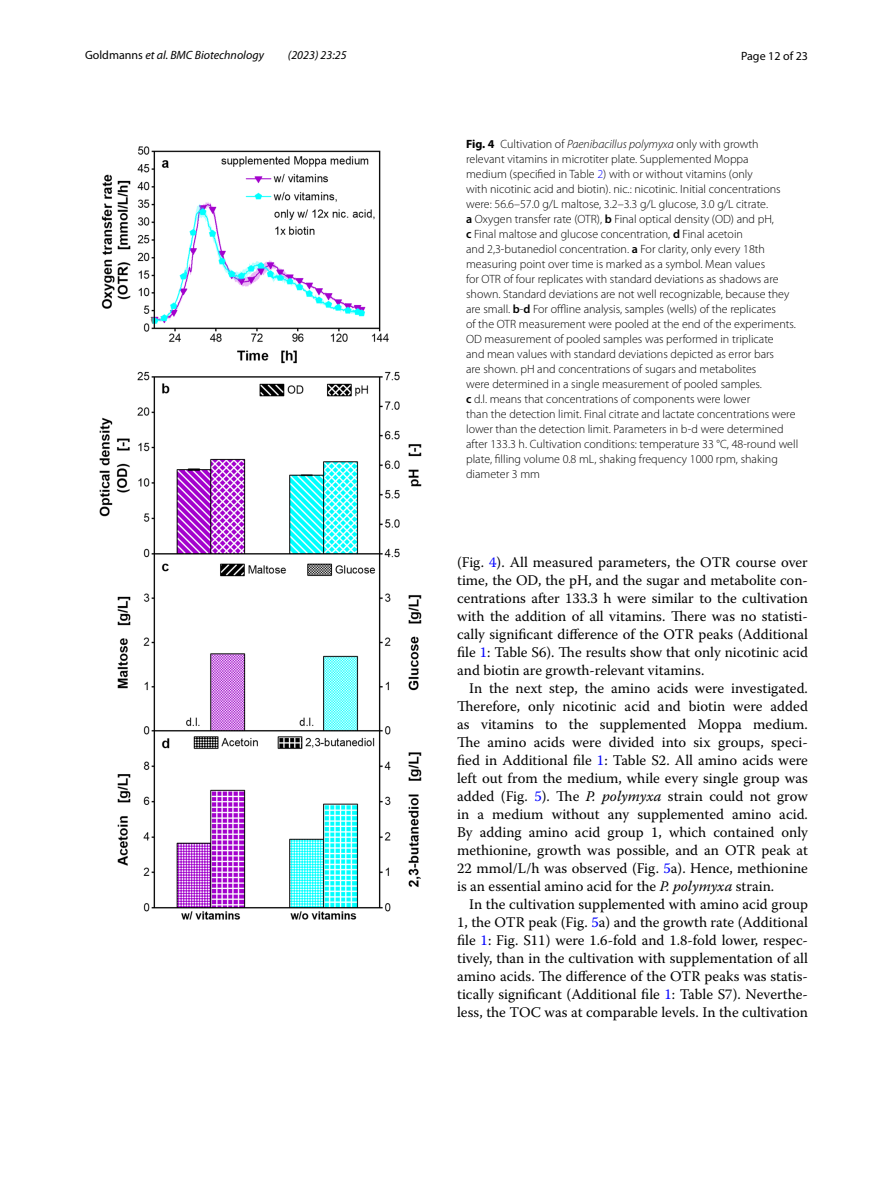
<style>
.page{position:relative;width:893px;height:1187px;background:#fff}
.page>*{position:absolute;margin:0;border:0;box-sizing:border-box;transform-origin:0 0}
.t1{font:14.7px/18px "Warnock Pro";color:#000;text-align:justify}
.t2{font:300 12px/15px "Myriad Pro";color:#000}
.t3{font:italic 12px "Myriad Pro";color:#000}
.t4{font:12px "Myriad Pro";color:#000}
.s1{font-style:normal}
.s2{font-weight:700}
.s3{font-style:italic}
.s4{color:#00f}
.s5{font-weight:600}
</style>
<div class="page">
<img style="left:100px;top:146px;width:321px;height:773px">
<p class="t3" style="left:85px;top:48px;width:180px"><span class="s1">Goldmanns</span> et al. BMC Biotechnology</p>
<p class="t3" style="left:288px;top:48px;width:60px">(2023) 23:25</p>
<p class="t4" style="left:741px;top:48px;width:68px">Page 12 of 23</p>
<p class="t2" style="left:466px;top:137px;width:334px"><span class="s2">Fig. 4</span> Cultivation of <span class="s3">Paenibacillus polymyxa</span> only with growth relevant vitamins in microtiter plate. Supplemented Moppa<br>medium (specified in Table <span class="s4">2</span>) with or without vitamins (only<br>with nicotinic acid and biotin). nic.: nicotinic. Initial concentrations were: 56.6–57.0 g/L maltose, 3.2–3.3 g/L glucose, 3.0 g/L citrate.<br><span class="s5">a</span> Oxygen transfer rate (OTR), <span class="s5">b</span> Final optical density (OD) and pH,<br><span class="s5">c</span> Final maltose and glucose concentration, <span class="s5">d</span> Final acetoin<br>and 2,3-butanediol concentration. <span class="s5">a</span> For clarity, only every 18th measuring point over time is marked as a symbol. Mean values<br>for OTR of four replicates with standard deviations as shadows are shown. Standard deviations are not well recognizable, because they are small. <span class="s5">b</span>-<span class="s5">d</span> For offline analysis, samples (wells) of the replicates<br>of the OTR measurement were pooled at the end of the experiments.<br>OD measurement of pooled samples was performed in triplicate<br>and mean values with standard deviations depicted as error bars<br>are shown. pH and concentrations of sugars and metabolites<br>were determined in a single measurement of pooled samples.<br><span class="s5">c</span> d.l. means that concentrations of components were lower<br>than the detection limit. Final citrate and lactate concentrations were lower than the detection limit. Parameters in b-d were determined after 133.3 h. Cultivation conditions: temperature 33 °C, 48-round well plate, filling volume 0.8 mL, shaking frequency 1000 rpm, shaking diameter 3 mm</p>
<p class="t1" style="left:457px;top:552px;width:352px">(Fig. <span class="s4">4</span>). All measured parameters, the OTR course over time, the OD, the pH, and the sugar and metabolite con&shy;centrations after 133.3 h were similar to the cultivation with the addition of all vitamins. There was no statisti&shy;cally significant difference of the OTR peaks (Additional file <span class="s4">1</span>: Table S6). The results show that only nicotinic acid and biotin are growth-relevant vitamins.</p>
<p class="t1" style="left:457px;top:678px;width:352px;text-indent:12px">In the next step, the amino acids were investigated.<br>Therefore, only nicotinic acid and biotin were added as vitamins to the supplemented Moppa medium.<br>The amino acids were divided into six groups, speci&shy;fied in Additional file <span class="s4">1</span>: Table S2. All amino acids were left out from the medium, while every single group was added (Fig. <span class="s4">5</span>). The <span class="s3">P. polymyxa</span> strain could not grow in a medium without any supplemented amino acid.<br>By adding amino acid group 1, which contained only methionine, growth was possible, and an OTR peak at 22 mmol/L/h was observed (Fig. <span class="s4">5</span>a). Hence, methionine is an essential amino acid for the <span class="s3">P. polymyxa</span> strain.</p>
<p class="t1" style="left:457px;top:894px;width:352px;text-indent:12px">In the cultivation supplemented with amino acid group 1, the OTR peak (Fig. <span class="s4">5</span>a) and the growth rate (Additional file <span class="s4">1</span>: Fig. S11) were 1.6-fold and 1.8-fold lower, respec&shy;tively, than in the cultivation with supplementation of all amino acids. The difference of the OTR peaks was statis&shy;tically significant (Additional file <span class="s4">1</span>: Table S7). Neverthe&shy;less, the TOC was at comparable levels. In the cultivation</p>
</div>
